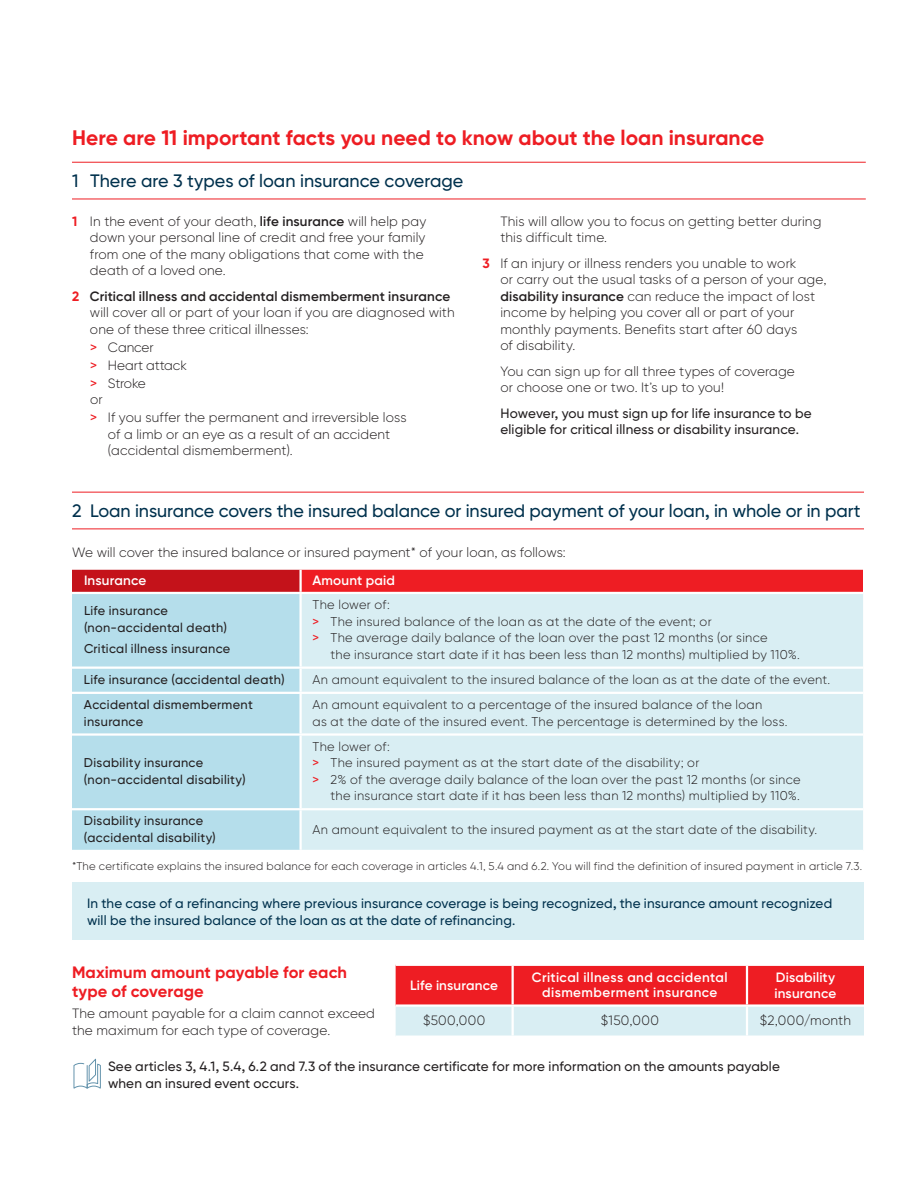
<style>
.page{position:relative;width:918px;height:1188px;background:#fff}
.page>*{position:absolute;margin:0;border:0;box-sizing:border-box;transform-origin:0 0}
.t1{font:700 21px "Gilroy BN";color:#ee1d23}
.t2{font:500 18px "Gilroy BN";letter-spacing:-.005em;color:#00314d}
.t3{font:700 16.5px/19.5px "Gilroy BN";letter-spacing:.005em;color:#ee1d23}
.t4{font:300 13.5px/16.5px "Gilroy BN";letter-spacing:.01em;color:#231f20}
.t5{font:500 13.5px/17.2px "Gilroy BN";letter-spacing:.015em;color:#231f20}
.t6{font:500 13.5px/16.5px "Gilroy BN";letter-spacing:.015em;color:#00314d}
.t7{font:600 13.5px/15px "Gilroy BN";letter-spacing:.02em;color:#fff;text-align:center}
.t8{font:300 12.75px/16.5px "Gilroy BN";letter-spacing:.02em;color:#231f20}
.t9{font:500 12.75px/16.5px "Gilroy BN";letter-spacing:.025em;color:#231f20}
.t10{font:300 11.25px "Gilroy BN";letter-spacing:.02em;color:#231f20}
.s1{font-weight:700;color:#ee1d23}
.s2{font-weight:600}
.s3{font-weight:500;color:#ee1d23}
</style>
<div class="page">
<hr style="left:72px;top:492px;width:792px;height:1px;background:#ee1d23">
<hr style="left:72px;top:529px;width:792px;height:1px;background:#ee1d23">
<div style="left:72px;top:569px;width:229px;height:24px;background:#c4121a"></div>
<div style="left:301px;top:569px;width:562px;height:24px;background:#ee1d23"></div>
<div style="left:72px;top:594px;width:227px;height:256px;background:#b5deeb"></div>
<div style="left:302px;top:594px;width:561px;height:256px;background:#d9eef3"></div>
<hr style="left:299px;top:570px;width:3px;height:22px;background:#fff">
<hr style="left:72px;top:592px;width:791px;height:2px;background:#fff">
<hr style="left:72px;top:667px;width:791px;height:2px;background:#fff">
<hr style="left:72px;top:692px;width:791px;height:2px;background:#fff">
<hr style="left:72px;top:733px;width:791px;height:3px;background:#fff">
<hr style="left:72px;top:808px;width:791px;height:2px;background:#fff">
<hr style="left:72px;top:568px;width:791px;height:2px;background:#fff">
<svg style="left:74px;top:1059px;width:27px;height:30px"></svg>
<div style="left:72px;top:883px;width:792px;height:57px;background:#d9eef3"></div>
<svg style="left:396px;top:966px;width:468px;height:70px;background:#e5777d"></svg>
<hr style="left:512px;top:966px;width:2px;height:38px;background:#fff">
<hr style="left:746px;top:966px;width:2px;height:38px;background:#fff">
<hr style="left:396px;top:1004px;width:351px;height:3px;background:#fff">
<hr style="left:512px;top:1007px;width:2px;height:29px;background:#fff">
<hr style="left:747px;top:1004px;width:117px;height:3px;background:#fff">
<hr style="left:746px;top:1007px;width:2px;height:29px;background:#fff">
<hr style="left:72px;top:162px;width:794px;height:1px;background:#ee1d23">
<hr style="left:72px;top:199px;width:794px;height:1px;background:#ee1d23">
<h1 class="t1" style="left:72px;top:130px;width:694px">Here are 11 important facts you need to know about the loan insurance</h1>
<h2 class="t2" style="left:72px;top:174px;width:393px">1 There are 3 types of loan insurance coverage</h2>
<p class="t4" style="left:90px;top:214px;width:338px;text-indent:-18px"><span class="s1">1</span> In the event of your death, <span class="s2">life insurance</span> will help pay down your personal line of credit and free your family from one of the many obligations that come with the death of a loved one.</p>
<p class="t4" style="left:90px;top:289px;width:366px;text-indent:-18px"><span class="s1">2</span> <span class="s2">Critical illness and accidental dismemberment insurance </span>will cover all or part of your loan if you are diagnosed with one of these three critical illnesses:</p>
<p class="t4" style="left:90px;top:339px;width:98px;line-height:18px"><span class="s3">&gt;</span> Cancer<br><span class="s3">&gt;</span> Heart attack <span class="s3">&gt;</span> Stroke</p>
<p class="t4" style="left:90px;top:392px;width:318px;line-height:18px">or<br><span class="s3">&gt;</span> If you suffer the permanent and irreversible loss</p>
<p class="t4" style="left:108px;top:427px;width:284px">of a limb or an eye as a result of an accident (accidental dismemberment).</p>
<p class="t4" style="left:500px;top:214px;width:323px">This will allow you to focus on getting better during this difficult time.</p>
<p class="t4" style="left:500px;top:256px;width:327px;text-indent:-18px"><span class="s1">3</span> If an injury or illness renders you unable to work<br>or carry out the usual tasks of a person of your age, <span class="s2">disability insurance</span> can reduce the impact of lost income by helping you cover all or part of your monthly payments. Benefits start after 60 days<br>of disability.</p>
<p class="t4" style="left:500px;top:364px;width:296px">You can sign up for all three types of coverage or choose one or two. It's up to you!</p>
<p class="t5" style="left:500px;top:406px;width:313px;line-height:16.5px">However, you must sign up for life insurance to be eligible for critical illness or disability insurance.</p>
<h2 class="t2" style="left:72px;top:504px;width:790px">2 Loan insurance covers the insured balance or insured payment of your loan, in whole or in part</h2>
<p class="t4" style="left:72px;top:545px;width:495px">We will cover the insured balance or insured payment* of your loan, as follows:</p>
<p class="t7" style="left:84px;top:575px;width:64px">Insurance</p>
<p class="t7" style="left:313px;top:575px;width:84px">Amount paid</p>
<p class="t9" style="left:84px;top:604px;width:144px">Life insurance (non-accidental death)</p>
<p class="t9" style="left:84px;top:641px;width:148px">Critical illness insurance</p>
<p class="t8" style="left:313px;top:598px;width:79px">The lower of:</p>
<p class="t8" style="left:313px;top:614px;width:401px"><span class="s3">&gt;</span> The insured balance of the loan as at the date of the event; or</p>
<p class="t8" style="left:313px;top:631px;width:457px"><span class="s3">&gt;</span> The average daily balance of the loan over the past 12 months (or since</p>
<p class="t8" style="left:331px;top:647px;width:471px">the insurance start date if it has been less than 12 months) multiplied by 110%.</p>
<p class="t9" style="left:84px;top:672px;width:202px">Life insurance (accidental death)</p>
<p class="t8" style="left:313px;top:672px;width:519px">An amount equivalent to the insured balance of the loan as at the date of the event.</p>
<p class="t9" style="left:84px;top:698px;width:170px">Accidental dismemberment insurance</p>
<p class="t8" style="left:313px;top:698px;width:476px">An amount equivalent to a percentage of the insured balance of the loan<br>as at the date of the insured event. The percentage is determined by the loss.</p>
<p class="t9" style="left:84px;top:756px;width:163px">Disability insurance (non-accidental disability)</p>
<p class="t8" style="left:313px;top:739px;width:79px">The lower of:</p>
<p class="t8" style="left:313px;top:756px;width:388px"><span class="s3">&gt;</span> The insured payment as at the start date of the disability; or</p>
<p class="t8" style="left:313px;top:772px;width:490px"><span class="s3">&gt;</span> 2% of the average daily balance of the loan over the past 12 months (or since</p>
<p class="t8" style="left:331px;top:789px;width:471px">the insurance start date if it has been less than 12 months) multiplied by 110%.</p>
<p class="t9" style="left:84px;top:814px;width:133px">Disability insurance (accidental disability)</p>
<p class="t8" style="left:313px;top:822px;width:506px">An amount equivalent to the insured payment as at the start date of the disability.</p>
<p class="t10" style="left:72px;top:862px;width:792px">*The certificate explains the insured balance for each coverage in articles 4.1, 5.4 and 6.2. You will find the definition of insured payment in article 7.3.</p>
<p class="t6" style="left:87px;top:897px;width:747px">In the case of a refinancing where previous insurance coverage is being recognized, the insurance amount recognized will be the insured balance of the loan as at the date of refinancing.</p>
<p class="t3" style="left:72px;top:964px;width:277px">Maximum amount payable for each type of coverage</p>
<p class="t4" style="left:72px;top:1006px;width:304px">The amount payable for a claim cannot exceed the maximum for each type of coverage.</p>
<p class="t5" style="left:108px;top:1059px;width:673px">See articles 3, 4.1, 5.4, 6.2 and 7.3 of the insurance certificate for more information on the amounts payable when an insured event occurs.</p>
<p class="t7" style="left:410px;top:979px;width:89px">Life insurance</p>
<p class="t7" style="left:532px;top:972px;width:197px">Critical illness and accidental dismemberment insurance</p>
<p class="t7" style="left:774px;top:970px;width:64px;line-height:16.5px;text-align:left">Disability insurance</p>
<p class="t4" style="left:423px;top:1013px;width:64px">$500,000</p>
<p class="t4" style="left:601px;top:1013px;width:60px">$150,000</p>
<p class="t4" style="left:760px;top:1013px;width:93px">$2,000/month</p>
</div>
